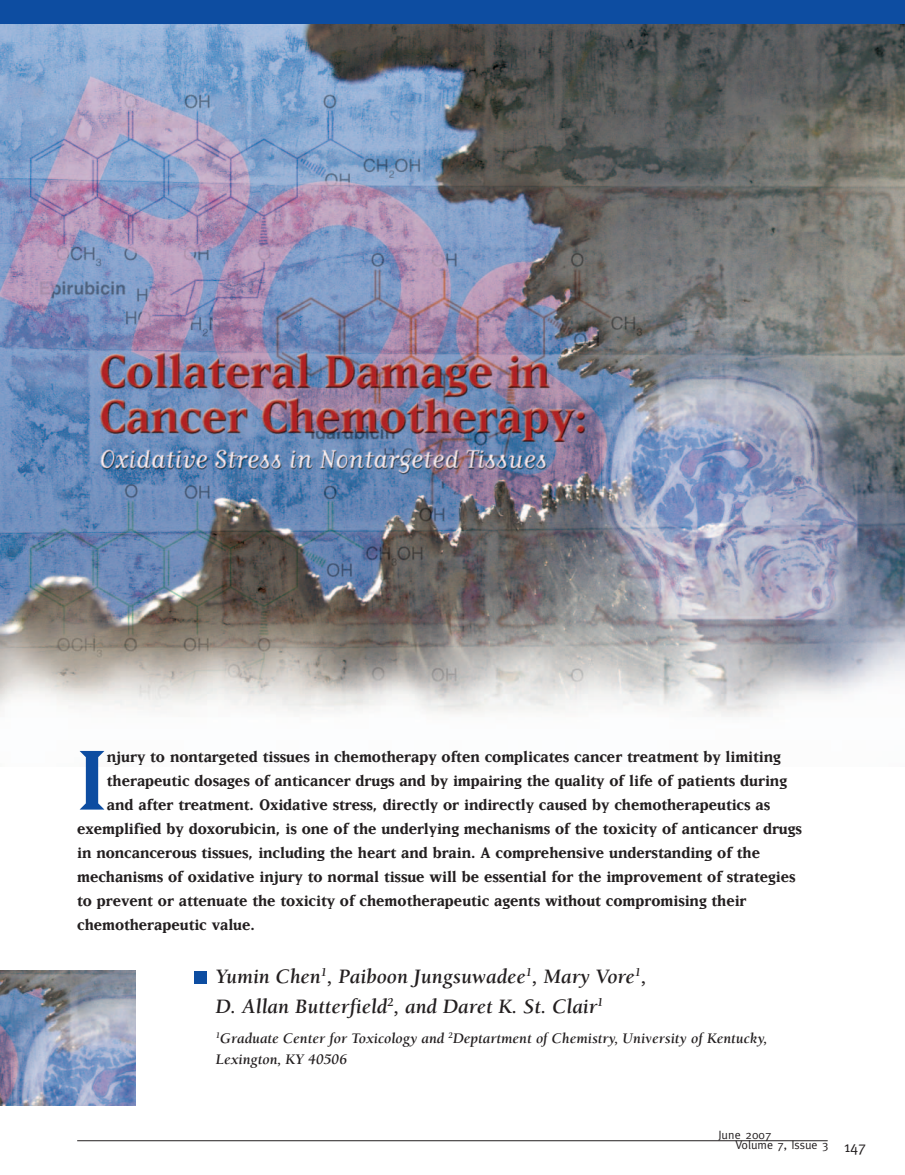
<style>
.page{position:relative;width:905px;height:1175px;background:#fff}
.page>*{position:absolute;margin:0;border:0;box-sizing:border-box;transform-origin:0 0}
.t1{font:700 99.3px "Matrix";color:#0d4da1}
.t2{font:italic 700 21px/30px "Berkeley";color:#231f20}
.t3{font:700 18px "Matrix";color:#231f20}
.t4{font:italic 700 15px/21px "Berkeley";color:#231f20}
.t5{font:15px "Meta";color:#231f20}
.t6{font:12px/10.5px "Meta";color:#231f20}
</style>
<div class="page">
<hr style="left:77px;top:1140px;width:750px;height:1px;background:#231f20">
<div style="left:0;top:0;width:904px;height:25px;background:#0d4da1"></div>
<div style="left:194px;top:971px;width:12px;height:12px;background:#0d4da1"></div>
<img style="left:0;top:25px;width:904px;height:692px">
<img style="left:0;top:971px;width:136px;height:135px">
<h1 class="t1" style="left:77px;top:739px;width:31px">I</h1>
<p class="t3" style="left:107px;top:749px;width:675px">njury to nontargeted tissues in chemotherapy often complicates cancer treatment by limiting</p>
<p class="t3" style="left:107px;top:773px;width:681px">therapeutic dosages of anticancer drugs and by impairing the quality of life of patients during</p>
<p class="t3" style="left:107px;top:797px;width:664px">and after treatment. Oxidative stress, directly or indirectly caused by chemotherapeutics as</p>
<p class="t3" style="left:77px;top:821px;width:726px">exemplified by doxorubicin, is one of the underlying mechanisms of the toxicity of anticancer drugs</p>
<p class="t3" style="left:77px;top:845px;width:684px">in noncancerous tissues, including the heart and brain. A comprehensive understanding of the</p>
<p class="t3" style="left:77px;top:869px;width:720px">mechanisms of oxidative injury to normal tissue will be essential for the improvement of strategies</p>
<p class="t3" style="left:77px;top:893px;width:671px">to prevent or attenuate the toxicity of chemotherapeutic agents without compromising their</p>
<p class="t3" style="left:77px;top:917px;width:180px">chemotherapeutic value.</p>
<p class="t2" style="left:216px;top:963px;width:432px">Yumin Chen<sup>1</sup>, Paiboon Jungsuwadee<sup>1</sup>, Mary Vore<sup>1</sup>,<br>D. Allan Butterfield<sup>2</sup>, and Daret K. St. Clair<sup>1</sup></p>
<p class="t4" style="left:216px;top:1029px;width:553px"><sup>1</sup>Graduate Center for Toxicology and <sup>2</sup>Deptartment of Chemistry, University of Kentucky,<br>Lexington, KY 40506</p>
<p class="t6" style="left:735px;top:1129px;width:94px;text-indent:-17px">June 2007<br>Volume 7, Issue 3</p>
<p class="t5" style="left:844px;top:1138px;width:24px">147</p>
</div>
